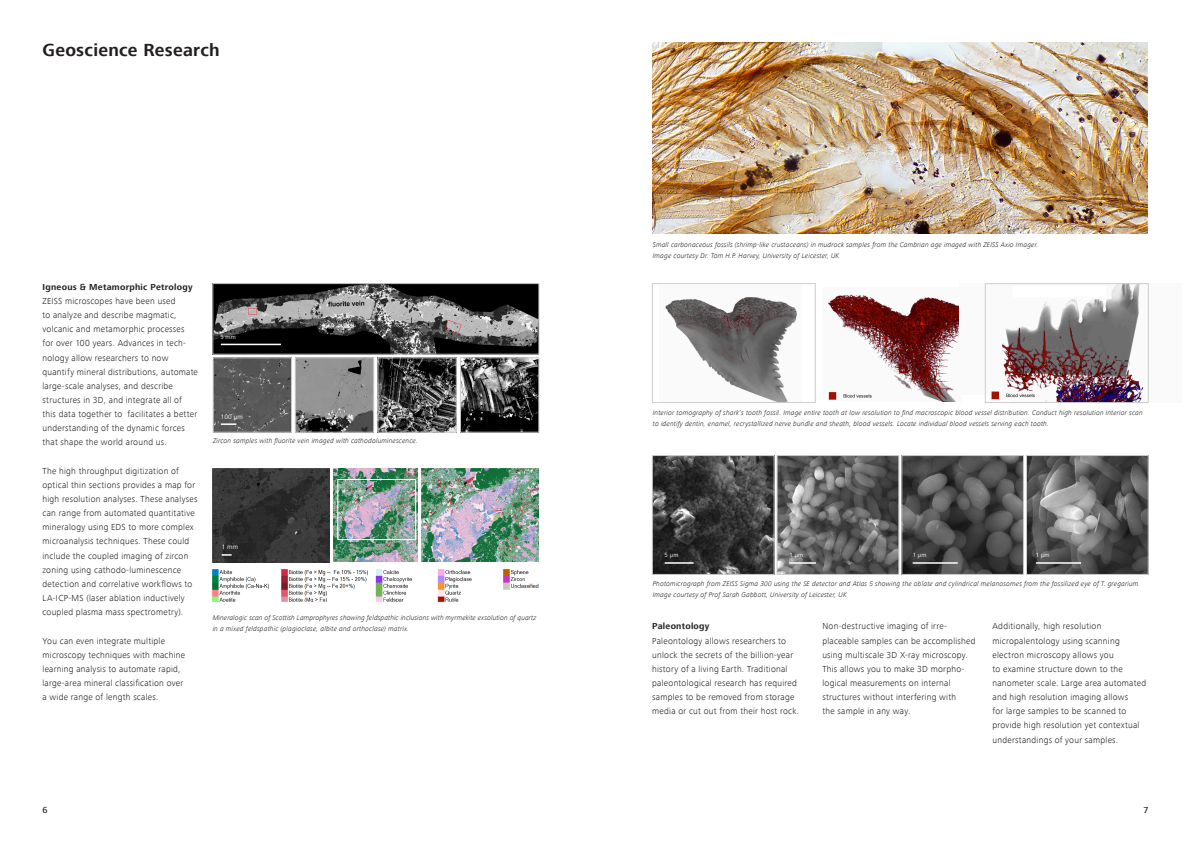
<style>
.page{position:relative;width:1191px;height:842px;background:#fff}
.page>*{position:absolute;margin:0;border:0;box-sizing:border-box;transform-origin:0 0}
.t1{font:700 18px "ZEISS Frutiger Next W1 G";letter-spacing:.015em;color:#231f20}
.t2{font:300 9px/14.1px "ZEISS Frutiger Next W1 G";letter-spacing:.03em;color:#231f20}
.t3{font:700 9px "ZEISS Frutiger Next W1 G";letter-spacing:.03em;color:#231f20}
.t4{font:500 9px "ZEISS Frutiger Next W1 G";color:#231f20}
.t5{font:italic 300 7px/11px "ZEISS Frutiger Next W1 G";letter-spacing:.02em;color:#231f20}
.t6{font:6.7px "Zeiss Frutiger Next Pro";letter-spacing:.01em;color:#fff}
.t7{font:6.3px "Zeiss Frutiger Next Pro";letter-spacing:.01em;color:#fff}
</style>
<div class="page">
<img style="left:828px;top:294px;width:131px;height:107px">
<img style="left:984px;top:283px;width:165px;height:119px">
<img style="left:213px;top:468px;width:117px;height:94px">
<img style="left:665px;top:297px;width:132px;height:104px">
<img style="left:334px;top:468px;width:84px;height:94px">
<img style="left:422px;top:468px;width:117px;height:94px">
<img style="left:215px;top:285px;width:322px;height:67px">
<div style="left:213px;top:283px;width:326px;height:71px;border:1px solid #cccdcf"></div>
<img style="left:215px;top:360px;width:75px;height:70px">
<div style="left:213px;top:358px;width:79px;height:74px;border:1px solid #cccdcf"></div>
<img style="left:297px;top:360px;width:75px;height:70px">
<div style="left:295px;top:358px;width:79px;height:74px;border:1px solid #cccdcf"></div>
<img style="left:380px;top:360px;width:74px;height:70px">
<div style="left:378px;top:358px;width:78px;height:74px;border:1px solid #cccdcf"></div>
<img style="left:462px;top:360px;width:75px;height:70px">
<div style="left:460px;top:358px;width:79px;height:74px;border:1px solid #cccdcf"></div>
<hr style="left:221px;top:344px;width:60px;height:1px;background:#fff">
<svg style="left:221px;top:423px;width:15px;height:2px"></svg>
<svg style="left:222px;top:554px;width:10px;height:2px"></svg>
<div style="left:337px;top:479px;width:79px;height:61px;border:1px solid #fff"></div>
<img style="left:212px;top:570px;width:327px;height:31px">
<div style="left:652px;top:283px;width:163px;height:120px;border:1px solid #cccdcf"></div>
<img style="left:654px;top:457px;width:118px;height:116px">
<div style="left:652px;top:455px;width:122px;height:120px;border:1px solid #cccdcf"></div>
<img style="left:779px;top:457px;width:118px;height:116px">
<div style="left:777px;top:455px;width:122px;height:120px;border:1px solid #cccdcf"></div>
<img style="left:903px;top:457px;width:118px;height:116px">
<div style="left:901px;top:455px;width:122px;height:120px;border:1px solid #cccdcf"></div>
<img style="left:1028px;top:457px;width:118px;height:116px">
<div style="left:1026px;top:455px;width:122px;height:120px;border:1px solid #cccdcf"></div>
<div style="left:985px;top:283px;width:163px;height:120px;border:1px solid #cccdcf"></div>
<hr style="left:664px;top:562px;width:29px;height:2px;background:#fff">
<hr style="left:789px;top:562px;width:27px;height:2px;background:#fff">
<hr style="left:912px;top:562px;width:45px;height:2px;background:#fff">
<hr style="left:1036px;top:562px;width:45px;height:2px;background:#fff">
<img style="left:652px;top:43px;width:495px;height:190px">
<h1 class="t1" style="left:43px;top:39px;width:179px">Geoscience Research</h1>
<p class="t3" style="left:43px;top:282px;width:152px">Igneous &amp; Metamorphic Petrology</p>
<p class="t2" style="left:43px;top:294px;width:157px">ZEISS microscopes have been used<br>to analyze and describe magmatic, volcanic and metamorphic processes<br>for over 100 years. Advances in tech&shy;nology allow researchers to now quantify mineral distributions, automate large-scale analyses, and describe structures in 3D, and integrate all of<br>this data together to facilitates a better understanding of the dynamic forces that shape the world around us.</p>
<p class="t2" style="left:43px;top:464px;width:156px">The high throughput digitization of optical thin sections provides a map for high resolution analyses. These analyses can range from automated quantitative mineralogy using EDS to more complex microanalysis techniques. These could include the coupled imaging of zircon zoning using cathodo-luminescence detection and correlative workflows to LA-ICP-MS (laser ablation inductively coupled plasma mass spectrometry).</p>
<p class="t2" style="left:43px;top:633px;width:144px">You can even integrate multiple microscopy techniques with machine learning analysis to automate rapid, large-area mineral classification over a wide range of length scales.</p>
<p class="t7" style="left:220px;top:334px;width:17px">5 mm</p>
<p class="t6" style="left:221px;top:413px;width:24px">100 µm</p>
<p class="t5" style="left:213px;top:435px;width:206px">Zircon samples with fluorite vein imaged with cathodoluminescence.</p>
<p class="t6" style="left:222px;top:543px;width:18px">1 mm</p>
<p class="t5" style="left:213px;top:612px;width:325px">Mineralogic scan of Scottish Lamprophyres showing feldspathic inclusions with myrmekite exsolution of quartz in a mixed feldspathic (plagioclase, albite and orthoclase) matrix.</p>
<p class="t5" style="left:653px;top:240px;width:387px">Small carbonaceous fossils (shrimp-like crustaceans) in mudrock samples from the Cambrian age imaged with ZEISS Axio Imager.<br>Image courtesy Dr. Tom H.P. Harvey, University of Leicester, UK</p>
<p class="t5" style="left:653px;top:407px;width:491px">Interior tomography of shark's tooth fossil. Image entire tooth at low resolution to find macroscopic blood vessel distribution. Conduct high resolution interior scan to identify dentin, enamel, recrystallized nerve bundle and sheath, blood vessels. Locate individual blood vessels serving each tooth.</p>
<p class="t7" style="left:664px;top:551px;width:15px">5 µm</p>
<p class="t7" style="left:789px;top:551px;width:15px">1 µm</p>
<p class="t7" style="left:912px;top:551px;width:15px">1 µm</p>
<p class="t7" style="left:1036px;top:551px;width:15px">1 µm</p>
<p class="t5" style="left:653px;top:578px;width:489px">Photomicrograph from ZEISS Sigma 300 using the SE detector and Atlas 5 showing the oblate and cylindrical melanosomes from the fossilized eye of T. gregarium.<br>Image courtesy of Prof Sarah Gabbott, University of Leicester, UK</p>
<p class="t3" style="left:652px;top:621px;width:59px">Paleontology</p>
<p class="t2" style="left:652px;top:633px;width:148px">Paleontology allows researchers to unlock the secrets of the billion-year history of a living Earth. Traditional paleontological research has required samples to be removed from storage media or cut out from their host rock.</p>
<p class="t2" style="left:822px;top:619px;width:155px">Non-destructive imaging of irre&shy;placeable samples can be accomplished using multiscale 3D X-ray microscopy.<br>This allows you to make 3D morpho&shy;logical measurements on internal structures without interfering with<br>the sample in any way.</p>
<p class="t2" style="left:992px;top:619px;width:155px">Additionally, high resolution micropalentology using scanning electron microscopy allows you<br>to examine structure down to the nanometer scale. Large area automated and high resolution imaging allows<br>for large samples to be scanned to provide high resolution yet contextual understandings of your samples.</p>
<p class="t4" style="left:43px;top:805px;width:7px">6</p>
<p class="t4" style="left:1143px;top:805px;width:7px">7</p>
</div>
